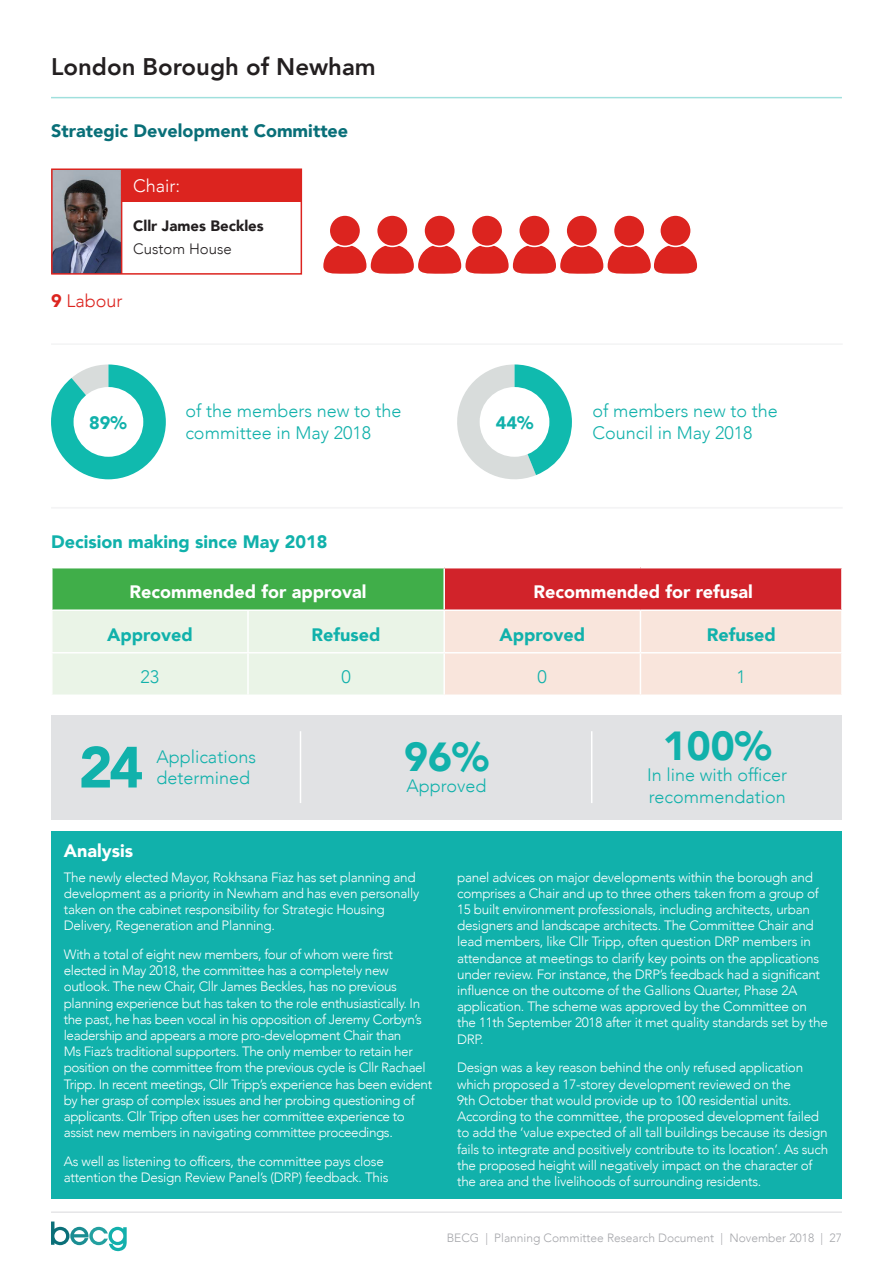
<style>
.page{position:relative;width:893px;height:1263px;background:#fff}
.page>*{position:absolute;margin:0;border:0;box-sizing:border-box;transform-origin:0 0}
.t1{font:900 57.45px "Avenir";color:#11b1ab}
.t2{font:900 40.5px "Avenir";color:#11b1ab}
.t3{font:800 24px "Avenir";color:#231f20}
.Teal_body_12pt{font:300 18px/21.6px "Avenir";color:#11b1ab}
.Table_title{font:900 18px "Avenir";color:#fff}
.Sub_Header_light_tea{font:900 18px "Avenir";color:#11b1ab}
.Table_sub_header{font:900 18px "Avenir";color:#11b1ab}
.Sub_header_Dark_Teal{font:900 18px "Avenir";color:#096f78}
.Sub_header_white{font:900 18px "Avenir";color:#fff}
.t4{font:300 18px "Avenir";color:#dc241f}
.t5{font:300 18px "Avenir";color:#fff}
.Table_Text{font:300 18px "Avenir";color:#11b1ab}
.t6{font:900 15px "Avenir";color:#231f20}
.t7{font:300 15px "Avenir";color:#231f20}
.t8{font:300 13.5px/16.2px "Avenir";letter-spacing:-.02em;color:#fff}
.t9{font:300 12px "Avenir";color:#a5a6aa}
.s1{font-weight:900}
</style>
<div class="page">
<svg style="left:51px;top:1221px;width:76px;height:30px"></svg>
<hr style="left:51px;top:97px;width:791px;height:1px;background:#11b1ab">
<hr style="left:51px;top:1211px;width:791px;height:1px;background:#a5a6aa">
<svg style="left:457px;top:364px;width:115px;height:116px"></svg>
<svg style="left:51px;top:364px;width:115px;height:115px"></svg>
<div style="left:51px;top:715px;width:791px;height:104px;background:#e1e2e4"></div>
<img style="left:54px;top:171px;width:67px;height:101px">
<div style="left:52px;top:568px;width:392px;height:42px;background:#40ae49"></div>
<div style="left:444px;top:568px;width:398px;height:42px;background:#d1232a"></div>
<svg style="left:53px;top:611px;width:788px;height:83px;background:#f1ece1"></svg>
<hr style="left:51px;top:568px;width:2px;height:41px;background:#fff">
<hr style="left:443px;top:568px;width:2px;height:41px;background:#fff">
<hr style="left:841px;top:568px;width:2px;height:41px;background:#fff">
<hr style="left:51px;top:609px;width:197px;height:2px;background:#fff">
<hr style="left:248px;top:609px;width:196px;height:2px;background:#fff">
<hr style="left:247px;top:611px;width:2px;height:41px;background:#fff">
<hr style="left:444px;top:609px;width:196px;height:2px;background:#fff">
<hr style="left:443px;top:611px;width:2px;height:41px;background:#fff">
<hr style="left:640px;top:609px;width:203px;height:2px;background:#fff">
<hr style="left:640px;top:611px;width:1px;height:41px;background:#fff">
<hr style="left:51px;top:652px;width:197px;height:1px;background:#fff">
<hr style="left:248px;top:652px;width:196px;height:1px;background:#fff">
<hr style="left:247px;top:653px;width:2px;height:41px;background:#fff">
<hr style="left:444px;top:652px;width:196px;height:1px;background:#fff">
<hr style="left:443px;top:653px;width:2px;height:41px;background:#fff">
<hr style="left:640px;top:652px;width:203px;height:1px;background:#fff">
<hr style="left:640px;top:653px;width:1px;height:41px;background:#fff">
<div style="left:51px;top:168px;width:251px;height:107px;border:2px solid #dc241f"></div>
<hr style="left:121px;top:169px;width:1px;height:105px;background:#dc241f">
<div style="left:74px;top:387px;width:69px;height:70px;background:#fff;border-radius:50%"></div>
<div style="left:121px;top:169px;width:180px;height:33px;background:#dc241f"></div>
<hr style="left:51px;top:343px;width:792px;height:2px;background:#e1e2e4">
<hr style="left:51px;top:507px;width:792px;height:1px;background:#e1e2e4">
<hr style="left:300px;top:731px;width:1px;height:72px;background:#fff">
<hr style="left:591px;top:731px;width:1px;height:72px;background:#fff">
<div style="left:480px;top:387px;width:69px;height:70px;background:#fff;border-radius:50%"></div>
<div style="left:51px;top:831px;width:791px;height:368px;background:#11b1ab"></div>
<div style="left:377px;top:215px;width:31px;height:31px;background:#dc241f;border-radius:50%"></div>
<div style="left:376px;top:214px;width:33px;height:33px;border:2px solid #fff;border-radius:50%"></div>
<div style="left:519px;top:215px;width:31px;height:31px;background:#dc241f;border-radius:50%"></div>
<div style="left:518px;top:214px;width:33px;height:33px;border:2px solid #fff;border-radius:50%"></div>
<div style="left:566px;top:215px;width:31px;height:31px;background:#dc241f;border-radius:50%"></div>
<div style="left:565px;top:214px;width:33px;height:33px;border:2px solid #fff;border-radius:50%"></div>
<div style="left:613px;top:215px;width:32px;height:31px;background:#dc241f;border-radius:50%"></div>
<div style="left:613px;top:214px;width:33px;height:33px;border:2px solid #fff;border-radius:50%"></div>
<div style="left:660px;top:215px;width:31px;height:31px;background:#dc241f;border-radius:50%"></div>
<div style="left:659px;top:214px;width:33px;height:33px;border:2px solid #fff;border-radius:50%"></div>
<div style="left:424px;top:215px;width:31px;height:31px;background:#dc241f;border-radius:50%"></div>
<div style="left:423px;top:214px;width:33px;height:33px;border:2px solid #fff;border-radius:50%"></div>
<div style="left:329px;top:215px;width:32px;height:31px;background:#dc241f;border-radius:50%"></div>
<div style="left:328px;top:214px;width:33px;height:33px;border:2px solid #fff;border-radius:50%"></div>
<svg style="left:323px;top:242px;width:375px;height:32px"></svg>
<div style="left:471px;top:215px;width:32px;height:31px;background:#dc241f;border-radius:50%"></div>
<div style="left:471px;top:214px;width:32px;height:33px;border:2px solid #fff;border-radius:50%"></div>
<p class="t3" style="left:51px;top:48px;width:326px">London Borough of Newham</p>
<p class="Sub_header_Dark_Teal" style="left:51px;top:115px;width:299px">Strategic Development Committee</p>
<p class="t5" style="left:133px;top:176px;width:49px">Chair:</p>
<p class="t6" style="left:133px;top:213px;width:132px">Cllr James Beckles</p>
<p class="t7" style="left:133px;top:240px;width:100px">Custom House</p>
<p class="t4" style="left:51px;top:290px;width:73px"><span class="s1">9</span> Labour</p>
<p class="Sub_Header_light_tea" style="left:89px;top:407px;width:39px">89%</p>
<p class="Teal_body_12pt" style="left:185px;top:400px;width:218px">of the members new to the committee in May 2018</p>
<p class="Teal_body_12pt" style="left:592px;top:400px;width:187px">of members new to the<br>Council in May 2018</p>
<p class="Sub_Header_light_tea" style="left:496px;top:407px;width:39px">44%</p>
<p class="Sub_Header_light_tea" style="left:51px;top:526px;width:278px">Decision making since May 2018</p>
<p class="Table_title" style="left:130px;top:576px;width:238px">Recommended for approval</p>
<p class="Table_title" style="left:533px;top:576px;width:221px">Recommended for refusal</p>
<p class="Table_sub_header" style="left:107px;top:619px;width:87px">Approved</p>
<p class="Table_sub_header" style="left:312px;top:619px;width:70px">Refused</p>
<p class="Table_sub_header" style="left:499px;top:619px;width:87px">Approved</p>
<p class="Table_sub_header" style="left:707px;top:619px;width:70px">Refused</p>
<p class="Table_Text" style="left:141px;top:666px;width:20px">23</p>
<p class="Table_Text" style="left:341px;top:666px;width:11px">0</p>
<p class="Table_Text" style="left:538px;top:666px;width:11px">0</p>
<p class="Table_Text" style="left:736px;top:666px;width:11px">1</p>
<p class="t1" style="left:79px;top:718px;width:66px">24</p>
<p class="Teal_body_12pt" style="left:156px;top:746px;width:101px">Applications determined</p>
<p class="t2" style="left:404px;top:722px;width:86px">96%</p>
<p class="Teal_body_12pt" style="left:406px;top:775px;width:82px">Approved</p>
<p class="t2" style="left:663px;top:711px;width:110px">100%</p>
<p class="Teal_body_12pt" style="left:647px;top:764px;width:142px">In line with officer recommendation</p>
<p class="Sub_header_white" style="left:64px;top:835px;width:71px">Analysis</p>
<p class="t8" style="left:64px;top:869px;width:357px">The newly elected Mayor, Rokhsana Fiaz has set planning and development as a priority in Newham and has even personally taken on the cabinet responsibility for Strategic Housing Delivery, Regeneration and Planning.</p>
<p class="t8" style="left:64px;top:946px;width:370px">With a total of eight new members, four of whom were first elected in May 2018, the committee has a completely new outlook. The new Chair, Cllr James Beckles, has no previous planning experience but has taken to the role enthusiastically. In the past, he has been vocal in his opposition of Jeremy Corbyn’s leadership and appears a more pro-development Chair than<br>Ms Fiaz’s traditional supporters. The only member to retain her position on the committee from the previous cycle is Cllr Rachael Tripp. In recent meetings, Cllr Tripp’s experience has been evident by her grasp of complex issues and her probing questioning of applicants. Cllr Tripp often uses her committee experience to assist new members in navigating committee proceedings.</p>
<p class="t8" style="left:64px;top:1153px;width:326px">As well as listening to officers, the committee pays close attention the Design Review Panel’s (DRP) feedback. This</p>
<p class="t8" style="left:457px;top:869px;width:372px">panel advices on major developments within the borough and comprises a Chair and up to three others taken from a group of 15 built environment professionals, including architects, urban designers and landscape architects. The Committee Chair and lead members, like Cllr Tripp, often question DRP members in attendance at meetings to clarify key points on the applications under review. For instance, the DRP’s feedback had a significant influence on the outcome of the Gallions Quarter, Phase 2A application. The scheme was approved by the Committee on the 11th September 2018 after it met quality standards set by the DRP.</p>
<p class="t8" style="left:457px;top:1060px;width:373px">Design was a key reason behind the only refused application which proposed a 17-storey development reviewed on the<br>9th October that would provide up to 100 residential units.<br>According to the committee, the proposed development failed to add the ‘value expected of all tall buildings because its design fails to integrate and positively contribute to its location’. As such the proposed height will negatively impact on the character of the area and the livelihoods of surrounding residents.</p>
<p class="t9" style="left:447px;top:1231px;width:397px">BECG | Planning Committee Research Document | November 2018 | 27</p>
</div>
